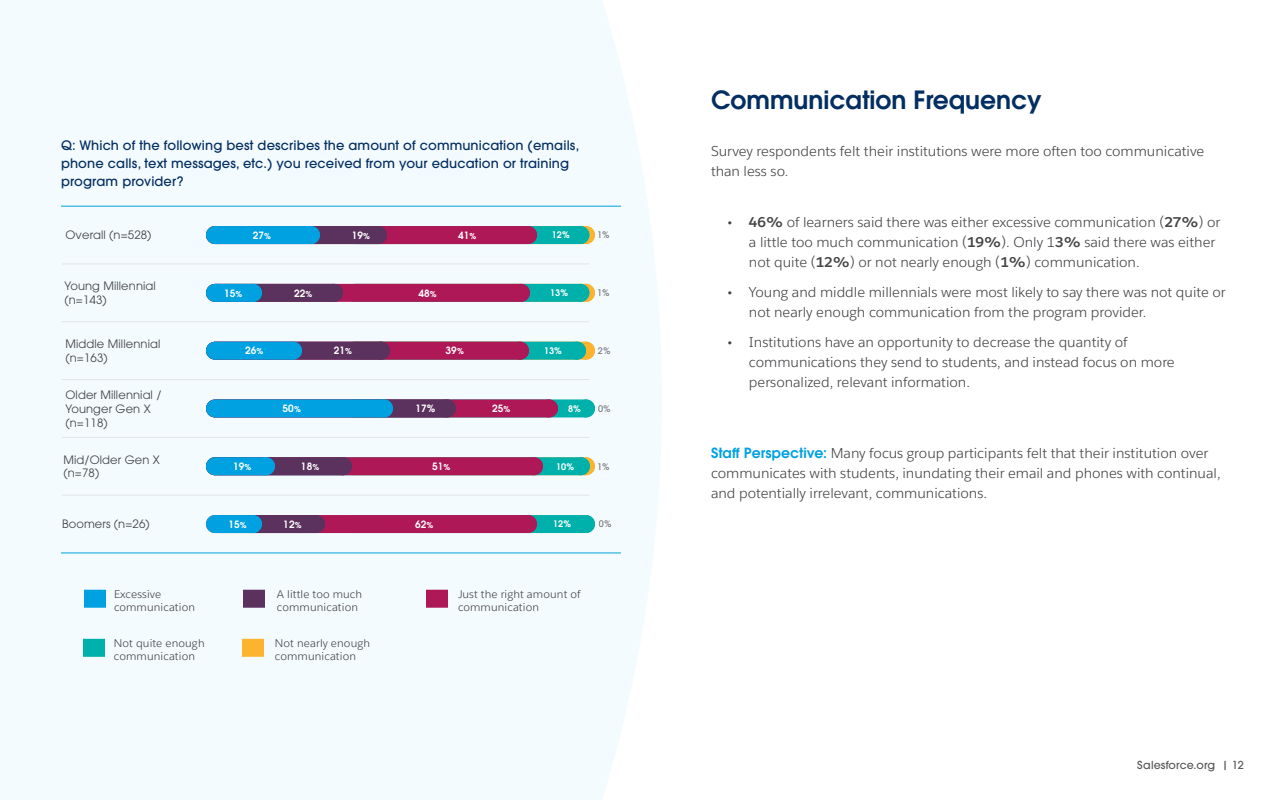
<style>
.page{position:relative;width:1280px;height:800px;background:#fff}
.page>*{position:absolute;margin:0;border:0;box-sizing:border-box;transform-origin:0 0}
.t1{font:600 25px "ITC Avant Garde Pro";color:#032e61}
.t2{font:14px/20px "Salesforce Sans";color:#444547}
.t3{font:500 13px/18px "ITC Avant Garde Pro";letter-spacing:.01em;color:#032e61}
.t4{font:11.5px/13.8px "ITC Avant Garde Pro";letter-spacing:.01em;color:#444547}
.t5{font:11px/13.2px "Salesforce Sans";letter-spacing:.01em;color:#444547}
.t6{font:500 11px "ITC Avant Garde Pro";letter-spacing:.01em;color:#58595b}
.t7{font:600 10px "ITC Avant Garde Pro";letter-spacing:.01em;color:#fff}
.t8{font:500 9px "ITC Avant Garde Pro";color:#77787b}
.t9{font:600 9px "ITC Avant Garde Pro";color:#fff}
.t10{font:600 9px "ITC Avant Garde Pro";color:#fefefe}
.s1{font-size:8px}
.s2{font-family:"Koz Go Pro"}
.s3{font-weight:700}
.s4{font-family:"ITC Avant Garde Pro";font-weight:600;color:#00a1e0}
</style>
<div class="page">
<div style="left:0;top:0;width:662px;height:800px;background:#f4fbfe"></div>
<hr style="left:61px;top:206px;width:560px;height:1px;background:#00a1e0">
<hr style="left:62px;top:263px;width:527px;height:1px;background:#ebe8e8">
<hr style="left:62px;top:321px;width:527px;height:1px;background:#ebe8e8">
<hr style="left:62px;top:379px;width:527px;height:1px;background:#ebe8e8">
<hr style="left:62px;top:437px;width:527px;height:1px;background:#ebe8e8">
<hr style="left:62px;top:495px;width:527px;height:1px;background:#ebe8e8">
<hr style="left:61px;top:552px;width:560px;height:1px;background:#00a1e0">
<svg style="left:577px;top:226px;width:18px;height:18px"></svg>
<div style="left:354px;top:226px;width:226px;height:18px;background:#00b0aa"></div>
<div style="left:571px;top:226px;width:18px;height:18px;background:#00b0aa;border-radius:50%"></div>
<div style="left:215px;top:226px;width:313px;height:18px;background:#ae1857"></div>
<div style="left:519px;top:226px;width:18px;height:18px;background:#ae1857;border-radius:50%"></div>
<div style="left:215px;top:226px;width:163px;height:18px;background:#5b315e"></div>
<div style="left:369px;top:226px;width:18px;height:18px;background:#5b315e;border-radius:50%"></div>
<div style="left:215px;top:226px;width:96px;height:18px;background:#00a1e0"></div>
<div style="left:302px;top:226px;width:18px;height:18px;background:#00a1e0;border-radius:50%"></div>
<svg style="left:577px;top:284px;width:18px;height:18px"></svg>
<div style="left:354px;top:284px;width:226px;height:18px;background:#00b0aa"></div>
<div style="left:571px;top:284px;width:18px;height:18px;background:#00b0aa;border-radius:50%"></div>
<div style="left:215px;top:284px;width:306px;height:18px;background:#ae1857"></div>
<div style="left:512px;top:284px;width:18px;height:18px;background:#ae1857;border-radius:50%"></div>
<div style="left:215px;top:284px;width:119px;height:18px;background:#5b315e"></div>
<div style="left:325px;top:284px;width:18px;height:18px;background:#5b315e;border-radius:50%"></div>
<div style="left:215px;top:284px;width:38px;height:18px;background:#00a1e0"></div>
<div style="left:244px;top:284px;width:18px;height:18px;background:#00a1e0;border-radius:50%"></div>
<div style="left:577px;top:457px;width:18px;height:18px;background:#fcb32e;border-radius:50%"></div>
<div style="left:215px;top:457px;width:366px;height:18px;background:#00b0aa"></div>
<div style="left:572px;top:457px;width:18px;height:18px;background:#00b0aa;border-radius:50%"></div>
<div style="left:215px;top:457px;width:319px;height:18px;background:#ae1857"></div>
<div style="left:525px;top:457px;width:18px;height:18px;background:#ae1857;border-radius:50%"></div>
<div style="left:215px;top:457px;width:128px;height:18px;background:#5b315e"></div>
<div style="left:334px;top:457px;width:18px;height:18px;background:#5b315e;border-radius:50%"></div>
<div style="left:215px;top:457px;width:51px;height:18px;background:#00a1e0"></div>
<div style="left:257px;top:457px;width:18px;height:18px;background:#00a1e0;border-radius:50%"></div>
<div style="left:577px;top:342px;width:18px;height:18px;background:#fcb32e;border-radius:50%"></div>
<div style="left:354px;top:342px;width:223px;height:18px;background:#00b0aa"></div>
<div style="left:568px;top:342px;width:18px;height:18px;background:#00b0aa;border-radius:50%"></div>
<div style="left:215px;top:342px;width:305px;height:18px;background:#ae1857"></div>
<div style="left:511px;top:342px;width:18px;height:18px;background:#ae1857;border-radius:50%"></div>
<div style="left:215px;top:342px;width:166px;height:18px;background:#5b315e"></div>
<div style="left:372px;top:342px;width:18px;height:18px;background:#5b315e;border-radius:50%"></div>
<div style="left:215px;top:342px;width:78px;height:18px;background:#00a1e0"></div>
<div style="left:284px;top:342px;width:18px;height:18px;background:#00a1e0;border-radius:50%"></div>
<div style="left:354px;top:399px;width:232px;height:18px;background:#00b0aa"></div>
<div style="left:577px;top:399px;width:18px;height:18px;background:#00b0aa;border-radius:50%"></div>
<div style="left:215px;top:399px;width:334px;height:18px;background:#ae1857"></div>
<div style="left:540px;top:399px;width:18px;height:18px;background:#ae1857;border-radius:50%"></div>
<div style="left:215px;top:399px;width:232px;height:18px;background:#5b315e"></div>
<div style="left:438px;top:399px;width:18px;height:18px;background:#5b315e;border-radius:50%"></div>
<div style="left:215px;top:399px;width:169px;height:18px;background:#00a1e0"></div>
<div style="left:375px;top:399px;width:18px;height:18px;background:#00a1e0;border-radius:50%"></div>
<div style="left:354px;top:515px;width:232px;height:18px;background:#00b0aa"></div>
<div style="left:577px;top:515px;width:18px;height:18px;background:#00b0aa;border-radius:50%"></div>
<div style="left:215px;top:515px;width:313px;height:18px;background:#ae1857"></div>
<div style="left:519px;top:515px;width:18px;height:18px;background:#ae1857;border-radius:50%"></div>
<div style="left:250px;top:515px;width:66px;height:18px;background:#5b315e"></div>
<div style="left:307px;top:515px;width:18px;height:18px;background:#5b315e;border-radius:50%"></div>
<div style="left:215px;top:515px;width:38px;height:18px;background:#00a1e0"></div>
<div style="left:244px;top:515px;width:18px;height:18px;background:#00a1e0;border-radius:50%"></div>
<div style="left:242px;top:639px;width:22px;height:18px;background:#fcb32e"></div>
<div style="left:83px;top:639px;width:22px;height:18px;background:#00b0aa"></div>
<div style="left:243px;top:590px;width:22px;height:18px;background:#5b315e"></div>
<div style="left:84px;top:590px;width:22px;height:18px;background:#00a1e0"></div>
<div style="left:426px;top:590px;width:22px;height:18px;background:#ae1857"></div>
<p class="t3" style="left:61px;top:136px;width:520px">Q: Which of the following best describes the amount of communication (emails, phone calls, text messages, etc.) you received from your education or training program provider?</p>
<p class="t4" style="left:66px;top:228px;width:88px">Overall (n=528)</p>
<p class="t7" style="left:253px;top:229px;width:20px">27<span class="s1">%</span></p>
<p class="t7" style="left:352px;top:229px;width:20px">19<span class="s1">%</span></p>
<p class="t7" style="left:458px;top:229px;width:20px">41<span class="s1">%</span></p>
<p class="t9" style="left:552px;top:229px;width:20px">12%</p>
<p class="t8" style="left:597px;top:229px;width:14px">1%</p>
<p class="t4" style="left:65px;top:279px;width:93px">Young Millennial (n=143)</p>
<p class="t7" style="left:224px;top:286px;width:20px">15<span class="s1">%</span></p>
<p class="t7" style="left:294px;top:286px;width:20px">22<span class="s1">%</span></p>
<p class="t7" style="left:419px;top:286px;width:20px">48<span class="s1">%</span></p>
<p class="t9" style="left:550px;top:287px;width:19px">13%</p>
<p class="t8" style="left:597px;top:287px;width:14px">1%</p>
<p class="t4" style="left:66px;top:337px;width:96px">Middle Millennial (n=163)</p>
<p class="t7" style="left:245px;top:344px;width:20px">26<span class="s1">%</span></p>
<p class="t7" style="left:334px;top:344px;width:20px">21<span class="s1">%</span></p>
<p class="t7" style="left:446px;top:344px;width:20px">39<span class="s1">%</span></p>
<p class="t9" style="left:544px;top:345px;width:20px">13%</p>
<p class="t8" style="left:598px;top:345px;width:14px">2%</p>
<p class="t4" style="left:66px;top:388px;width:97px">Older Millennial /<br>Younger Gen X (n=118)</p>
<p class="t7" style="left:283px;top:402px;width:20px">50<span class="s1">%</span></p>
<p class="t7" style="left:416px;top:402px;width:21px">17%</p>
<p class="t7" style="left:492px;top:402px;width:20px">25<span class="s1">%</span></p>
<p class="t10" style="left:568px;top:403px;width:14px">8%</p>
<p class="t8" style="left:598px;top:403px;width:14px">0%</p>
<p class="t4" style="left:64px;top:452px;width:98px">Mid/Older Gen X (n=78)</p>
<p class="t7" style="left:233px;top:460px;width:20px">19<span class="s1">%</span></p>
<p class="t7" style="left:301px;top:460px;width:20px">18<span class="s1">%</span></p>
<p class="t7" style="left:432px;top:460px;width:20px">51<span class="s1">%</span></p>
<p class="t10" style="left:556px;top:460px;width:20px">10%</p>
<p class="t8" style="left:597px;top:461px;width:14px">1%</p>
<p class="t4" style="left:62px;top:517px;width:89px">Boomers (n=26)</p>
<p class="t7" style="left:228px;top:518px;width:20px">15<span class="s1">%</span></p>
<p class="t7" style="left:283px;top:518px;width:20px">12<span class="s1">%</span></p>
<p class="t7" style="left:415px;top:518px;width:20px">62<span class="s1">%</span></p>
<p class="t10" style="left:553px;top:518px;width:19px">12%</p>
<p class="t8" style="left:599px;top:518px;width:14px">0%</p>
<p class="t5" style="left:114px;top:587px;width:83px">Excessive communication</p>
<p class="t5" style="left:277px;top:587px;width:87px">A little too much communication</p>
<p class="t5" style="left:458px;top:587px;width:124px">Just the right amount of communication</p>
<p class="t5" style="left:114px;top:636px;width:92px">Not quite enough communication</p>
<p class="t5" style="left:275px;top:636px;width:97px">Not nearly enough communication</p>
<h1 class="t1" style="left:711px;top:83px;width:332px">Communication Frequency</h1>
<p class="t2" style="left:711px;top:141px;width:495px">Survey respondents felt their institutions were more often too communicative than less so.</p>
<p class="t2" style="left:749px;top:212px;width:473px;text-indent:-21px"><span class="s2">•</span> <span class="s3">46%</span> of learners said there was either excessive communication (<span class="s3">27%</span>) or a little too much communication (<span class="s3">19%</span>). Only 1<span class="s3">3%</span> said there was either not quite (<span class="s3">12%</span>) or not nearly enough (<span class="s3">1%</span>) communication.</p>
<p class="t2" style="left:749px;top:282px;width:478px;text-indent:-21px"><span class="s2">•</span> Young and middle millennials were most likely to say there was not quite or not nearly enough communication from the program provider.</p>
<p class="t2" style="left:749px;top:332px;width:427px;text-indent:-21px"><span class="s2">•</span> Institutions have an opportunity to decrease the quantity of communications they send to students, and instead focus on more personalized, relevant information.</p>
<p class="t2" style="left:711px;top:443px;width:511px"><span class="s4">Staff Perspective:</span> Many focus group participants felt that their institution over communicates with students, inundating their email and phones with continual, and potentially irrelevant, communications.</p>
<p class="t6" style="left:1137px;top:758px;width:108px">Salesforce.org | 12</p>
</div>
